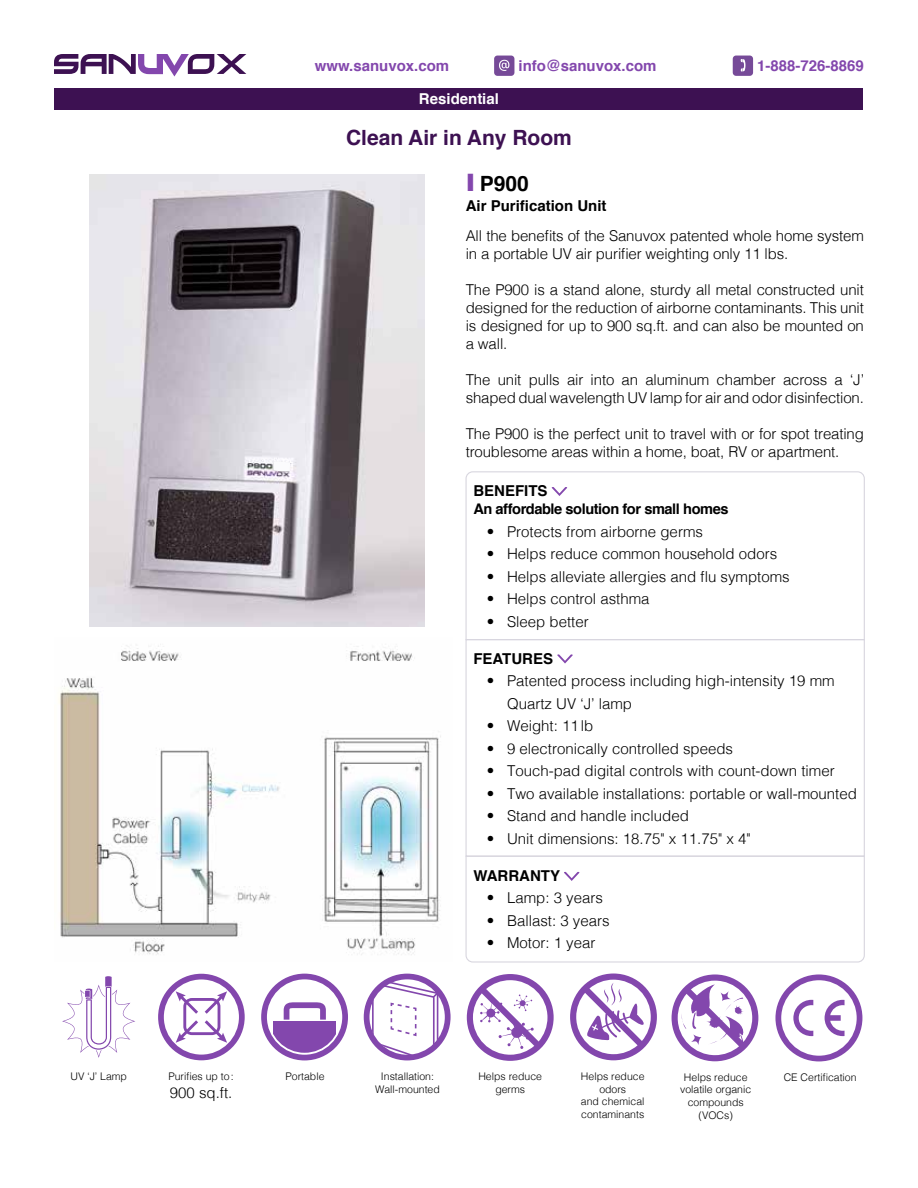
<style>
.page{position:relative;width:918px;height:1188px;background:#fff}
.page>*{position:absolute;margin:0;border:0;box-sizing:border-box;transform-origin:0 0}
.t1{font:700 21px "Helvetica";color:#3d1152}
.t2{font:700 21px "Helvetica";color:#000}
.t3{font:300 15px/18px "Helvetica";color:#000}
.t4{font:700 15px "Helvetica";color:#8347ad}
.t5{font:700 15px "Helvetica";color:#000}
.t6{font:700 15px "Helvetica";color:#fff}
.t7{font:700 14.7px "Helvetica";letter-spacing:-.03em;color:#000}
.t8{font:300 10.5px/12.6px "Helvetica";color:#000;text-align:center}
.s1{font-size:24px;color:#8347ad}
</style>
<div class="page">
<img style="left:89px;top:175px;width:336px;height:451px">
<div style="left:55px;top:88px;width:808px;height:22px;background:#3d1152"></div>
<svg style="left:62px;top:976px;width:73px;height:82px"></svg>
<svg style="left:158px;top:974px;width:87px;height:86px"></svg>
<svg style="left:261px;top:974px;width:87px;height:86px"></svg>
<svg style="left:364px;top:974px;width:87px;height:86px"></svg>
<svg style="left:467px;top:974px;width:87px;height:87px"></svg>
<svg style="left:570px;top:974px;width:87px;height:86px"></svg>
<svg style="left:672px;top:974px;width:86px;height:87px"></svg>
<svg style="left:775px;top:974px;width:87px;height:87px"></svg>
<svg style="left:54px;top:54px;width:192px;height:23px"></svg>
<svg style="left:494px;top:56px;width:20px;height:20px"></svg>
<svg style="left:733px;top:56px;width:20px;height:20px"></svg>
<svg style="left:273px;top:461px;width:17px;height:11px"></svg>
<svg style="left:465px;top:471px;width:400px;height:170px"></svg>
<svg style="left:557px;top:654px;width:16px;height:10px"></svg>
<svg style="left:465px;top:855px;width:400px;height:108px"></svg>
<img style="left:59px;top:645px;width:382px;height:310px">
<p class="t4" style="left:315px;top:54px;width:136px">www.sanuvox.com</p>
<p class="t4" style="left:519px;top:54px;width:139px">info@sanuvox.com</p>
<p class="t4" style="left:757px;top:54px;width:108px">1-888-726-8869</p>
<p class="t6" style="left:419px;top:87px;width:82px">Residential</p>
<h1 class="t1" style="left:346px;top:121px;width:227px">Clean Air in Any Room</h1>
<h1 class="t2" style="left:466px;top:167px;width:65px"><span class="s1">|</span>P900</h1>
<p class="t5" style="left:466px;top:193px;width:142px">Air Purification Unit</p>
<p class="t3" style="left:466px;top:225px;width:400px">All the benefits of the Sanuvox patented whole home system in a portable UV air purifier weighting only 11 lbs.</p>
<p class="t3" style="left:466px;top:279px;width:400px;text-align:justify">The P900 is a stand alone, sturdy all metal constructed unit designed for the reduction of airborne contaminants. This unit is designed for up to 900 sq.ft. and can also be mounted on a wall.</p>
<p class="t3" style="left:466px;top:369px;width:400px">The unit pulls air into an aluminum chamber across a ‘J’ shaped dual wavelength UV lamp for air and odor disinfection.</p>
<p class="t3" style="left:466px;top:423px;width:400px">The P900 is the perfect unit to travel with or for spot treating troublesome areas within a home, boat, RV or apartment.</p>
<p class="t5" style="left:473px;top:479px;width:76px">BENEFITS</p>
<p class="t7" style="left:473px;top:497px;width:257px">An affordable solution for small homes</p>
<p class="t3" style="left:487px;top:521px;width:218px">• Protects from airborne germs</p>
<p class="t3" style="left:487px;top:544px;width:292px">• Helps reduce common household odors</p>
<p class="t3" style="left:487px;top:566px;width:304px">• Helps alleviate allergies and flu symptoms</p>
<p class="t3" style="left:487px;top:589px;width:164px">• Helps control asthma</p>
<p class="t3" style="left:487px;top:611px;width:103px">• Sleep better</p>
<p class="t5" style="left:473px;top:646px;width:81px">FEATURES</p>
<p class="t3" style="left:507px;top:668px;width:329px;line-height:22.5px;text-indent:-20px">• Patented process including high-intensity 19 mm<br>Quartz UV ‘J’ lamp</p>
<p class="t3" style="left:487px;top:716px;width:108px">• Weight: 11lb</p>
<p class="t3" style="left:487px;top:738px;width:248px">• 9 electronically controlled speeds</p>
<p class="t3" style="left:487px;top:761px;width:349px">• Touch-pad digital controls with count-down timer</p>
<p class="t3" style="left:487px;top:783px;width:372px">• Two available installations: portable or wall-mounted</p>
<p class="t3" style="left:487px;top:806px;width:203px">• Stand and handle included</p>
<p class="t3" style="left:487px;top:828px;width:265px">• Unit dimensions: 18.75" x 11.75" x 4"</p>
<p class="t5" style="left:473px;top:864px;width:88px">WARRANTY</p>
<p class="t3" style="left:487px;top:888px;width:118px">• Lamp: 3 years</p>
<p class="t3" style="left:487px;top:911px;width:124px">• Ballast: 3 years</p>
<p class="t3" style="left:487px;top:933px;width:110px">• Motor: 1 year</p>
<p class="t8" style="left:168px;top:1069px;width:67px">Purifies up to:</p>
<p class="t3" style="left:170px;top:1083px;width:64px">900 sq.ft.</p>
<p class="t8" style="left:70px;top:1069px;width:58px">UV ‘J’ Lamp</p>
<p class="t8" style="left:581px;top:1069px;width:65px">Helps reduce odors<br>and chemical contaminants</p>
<p class="t8" style="left:285px;top:1069px;width:41px">Portable</p>
<p class="t8" style="left:375px;top:1069px;width:66px">Installation:<br>Wall-mounted</p>
<p class="t8" style="left:478px;top:1069px;width:65px">Helps reduce germs</p>
<p class="t8" style="left:680px;top:1070px;width:73px">Helps reduce volatile organic compounds (VOCs)</p>
<p class="t8" style="left:784px;top:1070px;width:74px">CE Certification</p>
</div>
